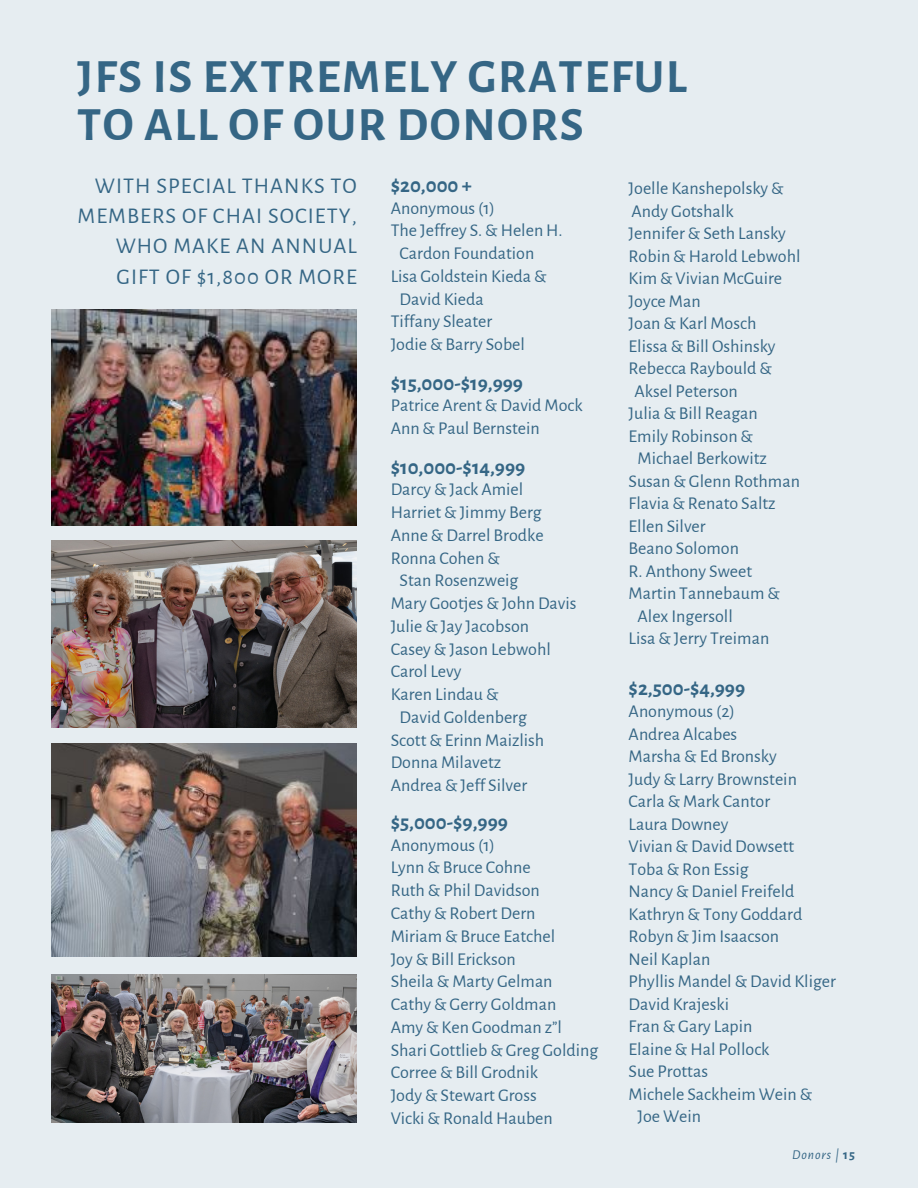
<style>
.page{position:relative;width:918px;height:1188px;background:#e6edf1}
.page>*{position:absolute;margin:0;border:0;box-sizing:border-box;transform-origin:0 0}
.t1{font:700 48px/48.3px "Alegreya Sans";letter-spacing:.035em;color:#356685}
.t2{font:22.5px/30.3px "Alegreya Sans SC";letter-spacing:.045em;color:#356685;text-align:right}
.t3{font:700 21px "Alegreya Sans";color:#356685}
.t4{font:18px/22.8px "Alegreya Sans";color:#356685}
.t5{font:italic 13.5px "Alegreya Sans";letter-spacing:.07em;color:#356685}
.s1{font-weight:700;font-style:normal}
</style>
<div class="page">
<img style="left:52px;top:540px;width:305px;height:187px">
<img style="left:52px;top:309px;width:305px;height:216px">
<img style="left:52px;top:744px;width:305px;height:212px">
<img style="left:52px;top:974px;width:305px;height:149px">
<h1 class="t1" style="left:77px;top:54px;width:611px">JFS IS EXTREMELY GRATEFUL<br>TO ALL OF OUR DONORS</h1>
<p class="t2" style="left:78px;top:171px;width:281px">WITH SPECIAL THANKS TO<br>MEMBERS OF CHAI SOCIETY,<br>WHO MAKE AN ANNUAL<br>GIFT OF $1,800 OR MORE</p>
<p class="t3" style="left:391px;top:175px;width:83px">$20,000 +</p>
<p class="t4" style="left:629px;top:177px;width:157px">Joelle Kanshepolsky &amp;</p>
<p class="t4" style="left:632px;top:200px;width:104px">Andy Gotshalk</p>
<p class="t4" style="left:629px;top:222px;width:159px">Jennifer &amp; Seth Lansky</p>
<p class="t4" style="left:629px;top:245px;width:173px">Robin &amp; Harold Lebwohl</p>
<p class="t4" style="left:629px;top:267px;width:155px">Kim &amp; Vivian McGuire</p>
<p class="t4" style="left:629px;top:290px;width:74px">Joyce Man</p>
<p class="t4" style="left:629px;top:312px;width:129px">Joan &amp; Karl Mosch</p>
<p class="t4" style="left:629px;top:335px;width:149px">Elissa &amp; Bill Oshinsky</p>
<p class="t4" style="left:629px;top:357px;width:145px">Rebecca Raybould &amp;</p>
<p class="t4" style="left:635px;top:380px;width:105px">Aksel Peterson</p>
<p class="t4" style="left:629px;top:402px;width:131px">Julia &amp; Bill Reagan</p>
<p class="t4" style="left:629px;top:425px;width:126px">Emily Robinson &amp;</p>
<p class="t4" style="left:638px;top:447px;width:131px">Michael Berkowitz</p>
<p class="t4" style="left:629px;top:470px;width:173px">Susan &amp; Glenn Rothman</p>
<p class="t4" style="left:629px;top:492px;width:149px">Flavia &amp; Renato Saltz</p>
<p class="t4" style="left:629px;top:515px;width:79px">Ellen Silver</p>
<p class="t4" style="left:629px;top:537px;width:112px">Beano Solomon</p>
<p class="t4" style="left:629px;top:560px;width:125px">R. Anthony Sweet</p>
<p class="t4" style="left:629px;top:582px;width:153px">Martin Tannebaum &amp;</p>
<p class="t4" style="left:638px;top:605px;width:97px">Alex Ingersoll</p>
<p class="t4" style="left:629px;top:627px;width:142px">Lisa &amp; Jerry Treiman</p>
<p class="t3" style="left:629px;top:678px;width:118px">$2,500-$4,999</p>
<p class="t4" style="left:629px;top:701px;width:108px">Anonymous (2)</p>
<p class="t4" style="left:629px;top:723px;width:110px">Andrea Alcabes</p>
<p class="t4" style="left:629px;top:746px;width:150px">Marsha &amp; Ed Bronsky</p>
<p class="t4" style="left:629px;top:768px;width:170px">Judy &amp; Larry Brownstein</p>
<p class="t4" style="left:629px;top:791px;width:143px">Carla &amp; Mark Cantor</p>
<p class="t4" style="left:629px;top:813px;width:101px">Laura Downey</p>
<p class="t4" style="left:629px;top:836px;width:167px">Vivian &amp; David Dowsett</p>
<p class="t4" style="left:629px;top:858px;width:121px">Toba &amp; Ron Essig</p>
<p class="t4" style="left:629px;top:881px;width:168px">Nancy &amp; Daniel Freifeld</p>
<p class="t4" style="left:629px;top:903px;width:175px">Kathryn &amp; Tony Goddard</p>
<p class="t4" style="left:629px;top:926px;width:152px">Robyn &amp; Jim Isaacson</p>
<p class="t4" style="left:629px;top:948px;width:83px">Neil Kaplan</p>
<p class="t4" style="left:629px;top:971px;width:209px">Phyllis Mandel &amp; David Kliger</p>
<p class="t4" style="left:629px;top:993px;width:102px">David Krajeski</p>
<p class="t4" style="left:629px;top:1016px;width:125px">Fran &amp; Gary Lapin</p>
<p class="t4" style="left:629px;top:1038px;width:142px">Elaine &amp; Hal Pollock</p>
<p class="t4" style="left:629px;top:1061px;width:81px">Sue Prottas</p>
<p class="t4" style="left:629px;top:1083px;width:185px">Michele Sackheim Wein &amp;</p>
<p class="t4" style="left:638px;top:1106px;width:65px">Joe Wein</p>
<p class="t5" style="left:792px;top:1148px;width:64px">Donors | <span class="s1">15</span></p>
<p class="t4" style="left:391px;top:197px;width:106px">Anonymous (1)</p>
<p class="t4" style="left:391px;top:220px;width:174px">The Jeffrey S. &amp; Helen H.</p>
<p class="t4" style="left:400px;top:242px;width:136px">Cardon Foundation</p>
<p class="t4" style="left:391px;top:265px;width:158px">Lisa Goldstein Kieda &amp;</p>
<p class="t4" style="left:400px;top:288px;width:86px">David Kieda</p>
<p class="t4" style="left:391px;top:311px;width:103px">Tiffany Sleater</p>
<p class="t4" style="left:391px;top:333px;width:136px">Jodie &amp; Barry Sobel</p>
<p class="t3" style="left:391px;top:373px;width:134px">$15,000-$19,999</p>
<p class="t4" style="left:391px;top:395px;width:194px">Patrice Arent &amp; David Mock<br>Ann &amp; Paul Bernstein</p>
<p class="t3" style="left:391px;top:457px;width:136px">$10,000-$14,999</p>
<p class="t4" style="left:391px;top:479px;width:134px">Darcy &amp; Jack Amiel</p>
<p class="t4" style="left:391px;top:501px;width:152px">Harriet &amp; Jimmy Berg</p>
<p class="t4" style="left:391px;top:524px;width:155px">Anne &amp; Darrel Brodke</p>
<p class="t4" style="left:391px;top:547px;width:111px">Ronna Cohen &amp;</p>
<p class="t4" style="left:400px;top:570px;width:120px">Stan Rosenzweig</p>
<p class="t4" style="left:391px;top:592px;width:187px">Mary Gootjes &amp; John Davis</p>
<p class="t4" style="left:391px;top:615px;width:140px">Julie &amp; Jay Jacobson</p>
<p class="t4" style="left:391px;top:638px;width:162px">Casey &amp; Jason Lebwohl</p>
<p class="t4" style="left:391px;top:661px;width:72px">Carol Levy</p>
<p class="t4" style="left:391px;top:683px;width:109px">Karen Lindau &amp;</p>
<p class="t4" style="left:400px;top:706px;width:129px">David Goldenberg</p>
<p class="t4" style="left:391px;top:729px;width:155px">Scott &amp; Erinn Maizlish</p>
<p class="t4" style="left:391px;top:752px;width:112px">Donna Milavetz</p>
<p class="t4" style="left:391px;top:774px;width:138px">Andrea &amp; Jeff Silver</p>
<p class="t3" style="left:391px;top:812px;width:119px">$5,000-$9,999</p>
<p class="t4" style="left:391px;top:834px;width:209px">Anonymous (1)<br>Lynn &amp; Bruce Cohne<br>Ruth &amp; Phil Davidson<br>Cathy &amp; Robert Dern<br>Miriam &amp; Bruce Eatchel<br>Joy &amp; Bill Erickson<br>Sheila &amp; Marty Gelman<br>Cathy &amp; Gerry Goldman<br>Amy &amp; Ken Goodman z”l<br>Shari Gottlieb &amp; Greg Golding<br>Corree &amp; Bill Grodnik<br>Jody &amp; Stewart Gross<br>Vicki &amp; Ronald Hauben</p>
</div>
